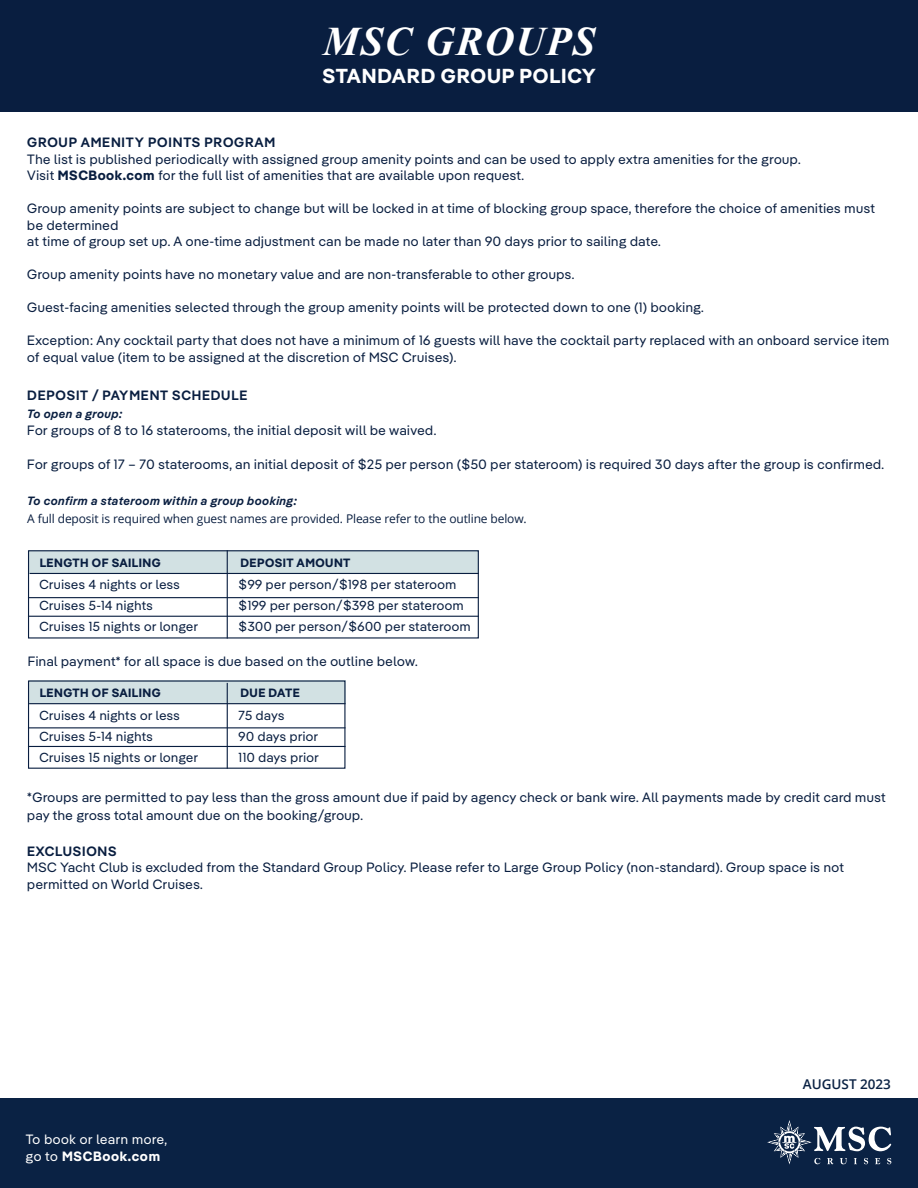
<style>
.page{position:relative;width:918px;height:1188px;background:#fff}
.page>*{position:absolute;margin:0;border:0;box-sizing:border-box;transform-origin:0 0}
.t1{font:italic 700 40.5px "Times New Roman";letter-spacing:.04em;color:#fff}
.t2{font:700 20.25px "MSC Pangea";letter-spacing:.04em;color:#fff}
.t3{font:13.5px/16.5px "MSC Pangea";letter-spacing:.04em;color:#091e40}
.t4{font:600 13.5px "MSC Pangea";letter-spacing:.06em;color:#091e40}
.t5{font:13.5px/16.2px "MSC Pangea";letter-spacing:.05em;color:#fff}
.t6{font:600 13.5px "Open Sans";color:#0a2244}
.t7{font:13.2px/21px "MSC Pangea";letter-spacing:.04em;color:#091e40}
.t8{font:12px "Open Sans";letter-spacing:-.01em;color:#091e40}
.t9{font:italic 600 12px "MSC Pangea";letter-spacing:.04em;color:#091e40}
.t10{font:700 12px "MSC Pangea";letter-spacing:.04em;color:#091e40}
.s1{font-weight:700}
</style>
<div class="page">
<div style="left:29px;top:550px;width:450px;height:23px;background:#d2e1e3"></div>
<div style="left:29px;top:680px;width:316px;height:24px;background:#d2e1e3"></div>
<hr style="left:30px;top:573px;width:449px;height:1px;background:#091e40">
<hr style="left:29px;top:703px;width:316px;height:1px;background:#091e40">
<hr style="left:28px;top:597px;width:451px;height:1px;background:#091e40">
<hr style="left:28px;top:727px;width:317px;height:1px;background:#091e40">
<hr style="left:28px;top:616px;width:451px;height:1px;background:#091e40">
<hr style="left:28px;top:746px;width:317px;height:1px;background:#091e40">
<hr style="left:227px;top:550px;width:1px;height:89px;background:#091e40">
<hr style="left:227px;top:683px;width:1px;height:86px;background:#091e40">
<div style="left:28px;top:550px;width:451px;height:89px;border:1px solid #091e40"></div>
<div style="left:0;top:1098px;width:918px;height:90px;background:#0a2244"></div>
<svg style="left:767px;top:1120px;width:124px;height:45px"></svg>
<div style="left:0;top:0;width:918px;height:111px;background:#091e40"></div>
<h1 class="t1" style="left:323px;top:13px;width:274px">MSC GROUPS</h1>
<h2 class="t2" style="left:323px;top:61px;width:275px">STANDARD GROUP POLICY</h2>
<p class="t4" style="left:27px;top:133px;width:250px">GROUP AMENITY POINTS PROGRAM</p>
<p class="t3" style="left:27px;top:150px;width:775px">The list is published periodically with assigned group amenity points and can be used to apply extra amenities for the group.<br>Visit <span class="s1">MSCBook.com</span> for the full list of amenities that are available upon request.</p>
<p class="t3" style="left:27px;top:199px;width:849px">Group amenity points are subject to change but will be locked in at time of blocking group space, therefore the choice of amenities must be determined<br>at time of group set up. A one-time adjustment can be made no later than 90 days prior to sailing date.</p>
<p class="t3" style="left:27px;top:265px;width:549px">Group amenity points have no monetary value and are non-transferable to other groups.</p>
<p class="t3" style="left:27px;top:298px;width:678px">Guest-facing amenities selected through the group amenity points will be protected down to one (1) booking.</p>
<p class="t3" style="left:27px;top:331px;width:864px">Exception: Any cocktail party that does not have a minimum of 16 guests will have the cocktail party replaced with an onboard service item of equal value (item to be assigned at the discretion of MSC Cruises).</p>
<p class="t4" style="left:27px;top:386px;width:222px">DEPOSIT / PAYMENT SCHEDULE</p>
<p class="t9" style="left:27px;top:405px;width:97px">To open a group:</p>
<p class="t3" style="left:27px;top:421px;width:411px">For groups of 8 to 16 staterooms, the initial deposit will be waived.</p>
<p class="t3" style="left:27px;top:456px;width:858px">For groups of 17 – 70 staterooms, an initial deposit of $25 per person ($50 per stateroom) is required 30 days after the group is confirmed.</p>
<p class="t9" style="left:27px;top:492px;width:271px">To confirm a stateroom within a group booking:</p>
<p class="t8" style="left:27px;top:511px;width:501px">A full deposit is required when guest names are provided. Please refer to the outline below.</p>
<p class="t10" style="left:40px;top:554px;width:123px">LENGTH OF SAILING</p>
<p class="t7" style="left:39px;top:573px;width:160px">Cruises 4 nights or less<br>Cruises 5-14 nights<br>Cruises 15 nights or longer</p>
<p class="t10" style="left:240px;top:554px;width:112px">DEPOSIT AMOUNT</p>
<p class="t7" style="left:239px;top:573px;width:233px">$99 per person/$198 per stateroom $199 per person/$398 per stateroom $300 per person/$600 per stateroom</p>
<p class="t3" style="left:28px;top:652px;width:391px">Final payment* for all space is due based on the outline below.</p>
<p class="t10" style="left:40px;top:684px;width:123px">LENGTH OF SAILING</p>
<p class="t7" style="left:39px;top:704px;width:160px">Cruises 4 nights or less<br>Cruises 5-14 nights<br>Cruises 15 nights or longer</p>
<p class="t10" style="left:240px;top:684px;width:61px">DUE DATE</p>
<p class="t7" style="left:239px;top:704px;width:82px">75 days<br>90 days prior<br>110 days prior</p>
<p class="t3" style="left:27px;top:787px;width:860px;line-height:18px">*Groups are permitted to pay less than the gross amount due if paid by agency check or bank wire. All payments made by credit card must pay the gross total amount due on the booking/group.</p>
<p class="t4" style="left:27px;top:841px;width:91px">EXCLUSIONS</p>
<p class="t3" style="left:27px;top:858px;width:818px">MSC Yacht Club is excluded from the Standard Group Policy. Please refer to Large Group Policy (non-standard). Group space is not permitted on World Cruises.</p>
<p class="t5" style="left:26px;top:1131px;width:143px">To book or learn more, go to <span class="s1">MSCBook.com</span></p>
<p class="t6" style="left:803px;top:1075px;width:90px">AUGUST 2023</p>
</div>
